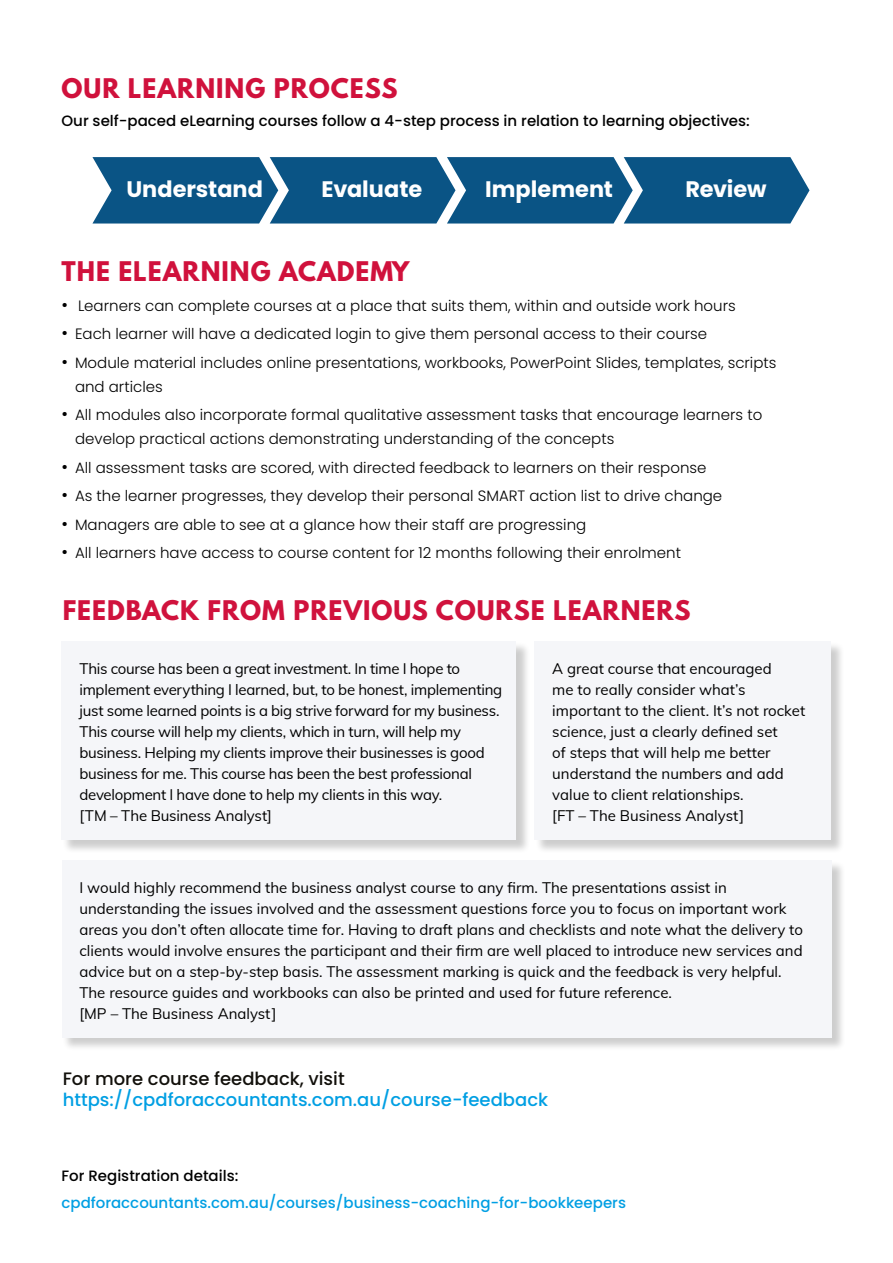
<style>
.page{position:relative;width:893px;height:1263px;background:#fff}
.page>*{position:absolute;margin:0;border:0;box-sizing:border-box;transform-origin:0 0}
.t1{font:700 24px "League Spartan";letter-spacing:.04em;color:#d0113c}
.t2{font:700 24px "League Spartan";letter-spacing:.04em;color:#d0123d}
.t3{font:700 22.5px "Poppins";color:#fff}
.t4{font:500 18px "Poppins";color:#009fe3}
.t5{font:500 18px "Poppins";color:#12100b}
.t6{font:15px/21px "Muli";color:#000}
.t7{font:300 15px/24px "Poppins";color:#000}
.t8{font:15px/21px "Muli";letter-spacing:-.02em;color:#000}
.t9{font:500 15px "Poppins";color:#000}
.t10{font:500 15px "Poppins";color:#009fe3}
.s1{font-size:18px}
</style>
<div class="page">
<div style="left:62px;top:642px;width:468px;height:211px;background:#000;opacity:.2"></div>
<div style="left:62px;top:641px;width:454px;height:198px;background:#f5f6f9"></div>
<div style="left:535px;top:642px;width:310px;height:211px;background:#000;opacity:.2"></div>
<div style="left:534px;top:641px;width:297px;height:198px;background:#f5f6f9"></div>
<svg style="left:92px;top:157px;width:717px;height:67px;background:#1d618e"></svg>
<div style="left:62px;top:861px;width:783px;height:190px;background:#000;opacity:.2"></div>
<div style="left:62px;top:860px;width:769px;height:177px;background:#f5f6f9"></div>
<h1 class="t1" style="left:62px;top:69px;width:337px">OUR LEARNING PROCESS</h1>
<p class="t9" style="left:62px;top:112px;width:690px">Our self-paced eLearning courses follow a 4-step process in relation to learning objectives:</p>
<h2 class="t3" style="left:126px;top:176px;width:138px">Understand</h2>
<h2 class="t3" style="left:321px;top:176px;width:102px">Evaluate</h2>
<h2 class="t3" style="left:485px;top:176px;width:129px">Implement</h2>
<h2 class="t3" style="left:685px;top:176px;width:83px">Review</h2>
<h1 class="t1" style="left:62px;top:252px;width:350px">THE ELEARNING ACADEMY</h1>
<p class="t7" style="left:62px;top:294px;width:676px"><span class="s1">•</span> Learners can complete courses at a place that suits them, within and outside work hours</p>
<p class="t7" style="left:62px;top:322px;width:647px"><span class="s1">•</span> Each learner will have a dedicated login to give them personal access to their course</p>
<p class="t7" style="left:75px;top:351px;width:703px;text-indent:-14px"><span class="s1">•</span> Module material includes online presentations, workbooks, PowerPoint Slides, templates, scripts and articles</p>
<p class="t7" style="left:75px;top:403px;width:689px;text-indent:-14px"><span class="s1">•</span> All modules also incorporate formal qualitative assessment tasks that encourage learners to develop practical actions demonstrating understanding of the concepts</p>
<p class="t7" style="left:62px;top:456px;width:646px"><span class="s1">•</span> All assessment tasks are scored, with directed feedback to learners on their response</p>
<p class="t7" style="left:62px;top:484px;width:662px"><span class="s1">•</span> As the learner progresses, they develop their personal SMART action list to drive change</p>
<p class="t7" style="left:62px;top:513px;width:526px"><span class="s1">•</span> Managers are able to see at a glance how their staff are progressing</p>
<p class="t7" style="left:62px;top:541px;width:621px"><span class="s1">•</span> All learners have access to course content for 12 months following their enrolment</p>
<h1 class="t2" style="left:63px;top:591px;width:629px">FEEDBACK FROM PREVIOUS COURSE LEARNERS</h1>
<p class="t8" style="left:80px;top:657px;width:424px">This course has been a great investment. In time I hope to implement everything I learned, but, to be honest, implementing just some learned points is a big strive forward for my business.<br>This course will help my clients, which in turn, will help my business. Helping my clients improve their businesses is good business for me. This course has been the best professional development I have done to help my clients in this way.<br>[TM – The Business Analyst]</p>
<p class="t6" style="left:552px;top:657px;width:254px">A great course that encouraged<br>me to really consider what’s important to the client. It’s not rocket science, just a clearly defined set<br>of steps that will help me better understand the numbers and add value to client relationships.<br>[FT – The Business Analyst]</p>
<p class="t6" style="left:80px;top:876px;width:725px">I would highly recommend the business analyst course to any firm. The presentations assist in understanding the issues involved and the assessment questions force you to focus on important work areas you don’t often allocate time for. Having to draft plans and checklists and note what the delivery to clients would involve ensures the participant and their firm are well placed to introduce new services and advice but on a step-by-step basis. The assessment marking is quick and the feedback is very helpful.<br>The resource guides and workbooks can also be printed and used for future reference.<br>[MP – The Business Analyst]</p>
<p class="t5" style="left:63px;top:1068px;width:283px">For more course feedback, visit</p>
<p class="t4" style="left:63px;top:1089px;width:487px">https://cpdforaccountants.com.au/course-feedback</p>
<p class="t9" style="left:62px;top:1167px;width:178px">For Registration details:</p>
<p class="t10" style="left:62px;top:1194px;width:566px">cpdforaccountants.com.au/courses/business-coaching-for-bookkeepers</p>
</div>
